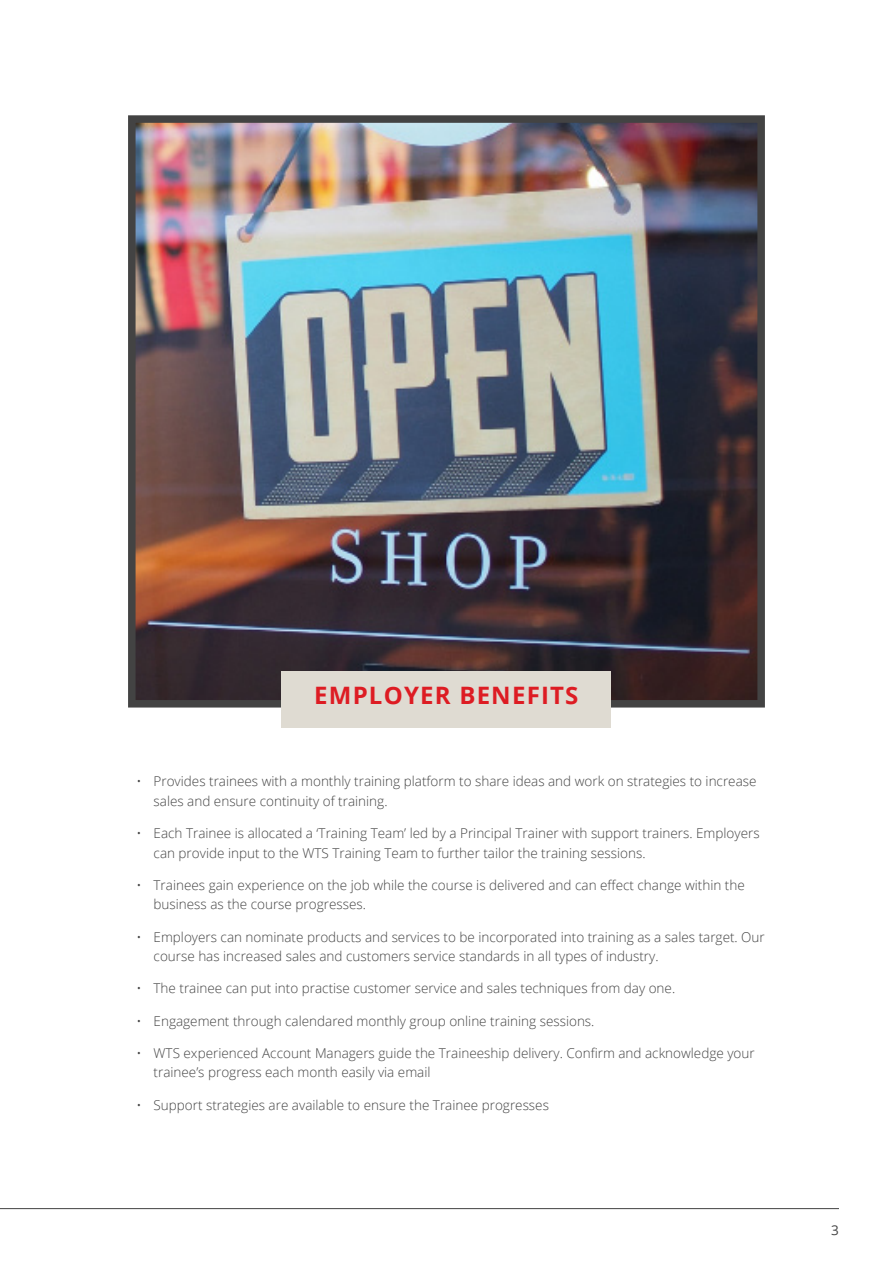
<style>
.page{position:relative;width:893px;height:1263px;background:#fff}
.page>*{position:absolute;margin:0;border:0;box-sizing:border-box;transform-origin:0 0}
.t1{font:700 24px "Open Sans";letter-spacing:.05em;color:#dd1c23}
.t2{font:300 13.5px/19.5px "Open Sans";color:#434343}
.t3{font:13.5px "Open Sans";color:#434343}
</style>
<div class="page">
<img style="left:137px;top:124px;width:619px;height:574px">
<div style="left:128px;top:115px;width:637px;height:592px;border:8px solid #434343"></div>
<hr style="left:0;top:1208px;width:839px;height:1px;background:#434343">
<div style="left:282px;top:671px;width:329px;height:57px;background:#dfdbd2"></div>
<p class="t1" style="left:314px;top:678px;width:266px">EMPLOYER BENEFITS</p>
<p class="t2" style="left:154px;top:771px;width:604px;text-indent:-17px">• Provides trainees with a monthly training platform to share ideas and work on strategies to increase sales and ensure continuity of training.</p>
<p class="t2" style="left:154px;top:823px;width:608px;text-indent:-17px">• Each Trainee is allocated a ‘Training Team’ led by a Principal Trainer with support trainers. Employers can provide input to the WTS Training Team to further tailor the training sessions.</p>
<p class="t2" style="left:154px;top:875px;width:593px;text-indent:-17px">• Trainees gain experience on the job while the course is delivered and can effect change within the business as the course progresses.</p>
<p class="t2" style="left:154px;top:927px;width:613px;text-indent:-17px">• Employers can nominate products and services to be incorporated into training as a sales target. Our course has increased sales and customers service standards in all types of industry.</p>
<p class="t2" style="left:137px;top:978px;width:540px">• The trainee can put into practise customer service and sales techniques from day one.</p>
<p class="t2" style="left:137px;top:1011px;width:459px">• Engagement through calendared monthly group online training sessions.</p>
<p class="t2" style="left:154px;top:1043px;width:603px;text-indent:-17px">• WTS experienced Account Managers guide the Traineeship delivery. Confirm and acknowledge your trainee’s progress each month easily via email</p>
<p class="t2" style="left:137px;top:1095px;width:414px">• Support strategies are available to ensure the Trainee progresses</p>
<p class="t3" style="left:831px;top:1220px;width:9px">3</p>
</div>
